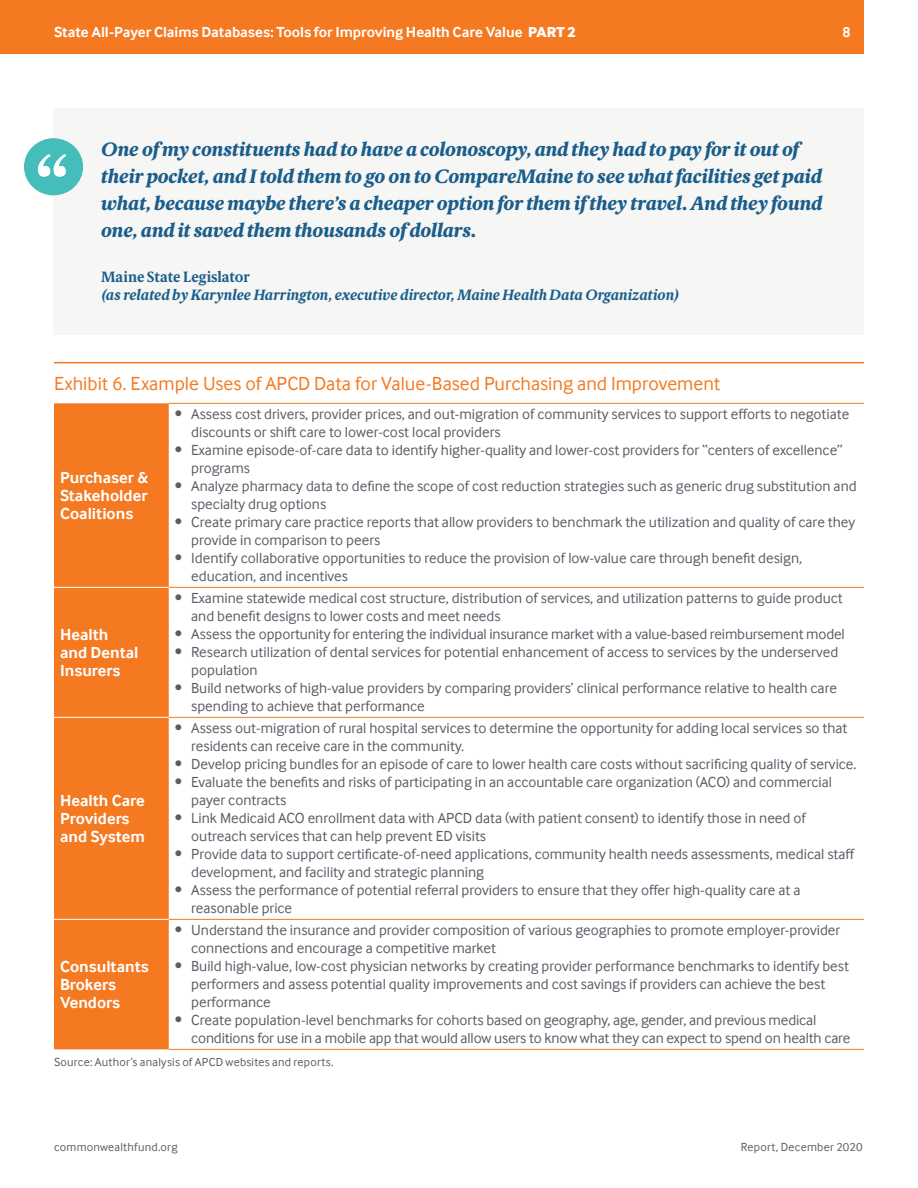
<style>
.page{position:relative;width:918px;height:1188px;background:#fff}
.page>*{position:absolute;margin:0;border:0;box-sizing:border-box;transform-origin:0 0}
.t1{font:italic 800 19.5px/27px "Berlingske Serif Text";letter-spacing:-.01em;color:#014c7e}
.Exhibit_Titles{font:19.5px "Inter Face";color:#f47921}
.Table_Header{font:700 16.5px/18px "Inter Face";color:#fff}
.t2{font:15px/18px "Inter Face";color:#5a5d67}
.t3{font:italic 700 15px "Berlingske Serif Text";color:#014c7e}
.t4{font:700 15px "Inter Face";letter-spacing:-.005em;color:#fff}
.t5{font:700 15px "Berlingske Serif Text";color:#014c7e}
.Exhibit_Source{font:12px "Inter Face";letter-spacing:.02em;color:#5a5d67}
.s1{font-family:"Inter Face X Bold";font-weight:400}
</style>
<div class="page">
<div style="left:0;top:0;width:864px;height:54px;background:#f47921"></div>
<hr style="left:54px;top:362px;width:810px;height:1px;background:#f47921">
<div style="left:54px;top:403px;width:115px;height:646px;background:#f47921"></div>
<hr style="left:169px;top:403px;width:695px;height:1px;background:#f47921">
<hr style="left:169px;top:587px;width:695px;height:1px;background:#f47921">
<hr style="left:169px;top:717px;width:695px;height:1px;background:#f47921">
<hr style="left:169px;top:919px;width:695px;height:1px;background:#f47921">
<hr style="left:169px;top:1049px;width:695px;height:1px;background:#f47921">
<hr style="left:54px;top:587px;width:115px;height:1px;background:#fff">
<hr style="left:54px;top:717px;width:115px;height:1px;background:#fff">
<hr style="left:54px;top:919px;width:115px;height:1px;background:#fff">
<div style="left:54px;top:108px;width:810px;height:226px;background:#f5f5f4"></div>
<div style="left:24px;top:138px;width:59px;height:57px;background:#44bdbb;border-radius:50%"></div>
<svg style="left:38px;top:154px;width:28px;height:23px"></svg>
<p class="t4" style="left:54px;top:23px;width:523px">State All-Payer Claims Databases: Tools for Improving Health Care Value <span class="s1">PART 2</span></p>
<p class="t4" style="left:842px;top:23px;width:10px">8</p>
<p class="t1" style="left:101px;top:136px;width:723px">One of my constituents had to have a colonoscopy, and they had to pay for it out of their pocket, and I told them to go on to CompareMaine to see what facilities get paid what, because maybe there’s a cheaper option for them if they travel. And they found one, and it saved them thousands of dollars.</p>
<p class="t5" style="left:101px;top:266px;width:150px">Maine State Legislator</p>
<p class="t3" style="left:101px;top:284px;width:580px">(as related by Karynlee Harrington, executive director, Maine Health Data Organization)</p>
<p class="Exhibit_Titles" style="left:54px;top:373px;width:668px">Exhibit 6. Example Uses of APCD Data for Value-Based Purchasing and Improvement</p>
<p class="Table_Header" style="left:60px;top:468px;width:90px;text-align:justify">Purchaser &amp; Stakeholder Coalitions</p>
<p class="Table_Header" style="left:60px;top:625px;width:80px">Health and Dental<br>Insurers</p>
<p class="Table_Header" style="left:60px;top:791px;width:87px">Health Care<br>Providers and System</p>
<p class="t2" style="left:191px;top:405px;width:660px;text-indent:-16px">• Assess cost drivers, provider prices, and out-migration of community services to support efforts to negotiate discounts or shift care to lower-cost local providers</p>
<p class="t2" style="left:191px;top:441px;width:653px;text-indent:-16px">• Examine episode-of-care data to identify higher-quality and lower-cost providers for “centers of excellence” programs</p>
<p class="t2" style="left:191px;top:477px;width:667px;text-indent:-16px">• Analyze pharmacy data to define the scope of cost reduction strategies such as generic drug substitution and specialty drug options</p>
<p class="t2" style="left:191px;top:513px;width:666px;text-indent:-16px">• Create primary care practice reports that allow providers to benchmark the utilization and quality of care they provide in comparison to peers</p>
<p class="t2" style="left:191px;top:549px;width:612px;text-indent:-16px">• Identify collaborative opportunities to reduce the provision of low-value care through benefit design, education, and incentives</p>
<p class="t2" style="left:191px;top:589px;width:653px;text-indent:-16px">• Examine statewide medical cost structure, distribution of services, and utilization patterns to guide product and benefit designs to lower costs and meet needs</p>
<p class="t2" style="left:175px;top:625px;width:672px">• Assess the opportunity for entering the individual insurance market with a value-based reimbursement model</p>
<p class="t2" style="left:191px;top:643px;width:648px;text-indent:-16px">• Research utilization of dental services for potential enhancement of access to services by the underserved population</p>
<p class="t2" style="left:191px;top:679px;width:647px;text-indent:-16px">• Build networks of high-value providers by comparing providers’ clinical performance relative to health care spending to achieve that performance</p>
<p class="t2" style="left:191px;top:719px;width:658px;text-indent:-16px">• Assess out-migration of rural hospital services to determine the opportunity for adding local services so that residents can receive care in the community.</p>
<p class="t2" style="left:175px;top:755px;width:683px">• Develop pricing bundles for an episode of care to lower health care costs without sacrificing quality of service.</p>
<p class="t2" style="left:191px;top:773px;width:642px;text-indent:-16px">• Evaluate the benefits and risks of participating in an accountable care organization (ACO) and commercial payer contracts</p>
<p class="t2" style="left:191px;top:809px;width:616px;text-indent:-16px">• Link Medicaid ACO enrollment data with APCD data (with patient consent) to identify those in need of outreach services that can help prevent ED visits</p>
<p class="t2" style="left:191px;top:845px;width:665px;text-indent:-16px">• Provide data to support certificate-of-need applications, community health needs assessments, medical staff development, and facility and strategic planning</p>
<p class="t2" style="left:191px;top:881px;width:611px;text-indent:-16px">• Assess the performance of potential referral providers to ensure that they offer high-quality care at a reasonable price</p>
<p class="t2" style="left:191px;top:921px;width:651px;text-indent:-16px">• Understand the insurance and provider composition of various geographies to promote employer-provider connections and encourage a competitive market</p>
<p class="t2" style="left:191px;top:957px;width:659px;text-indent:-16px">• Build high-value, low-cost physician networks by creating provider performance benchmarks to identify best performers and assess potential quality improvements and cost savings if providers can achieve the best performance</p>
<p class="t2" style="left:191px;top:1011px;width:661px;text-indent:-16px">• Create population-level benchmarks for cohorts based on geography, age, gender, and previous medical conditions for use in a mobile app that would allow users to know what they can expect to spend on health care</p>
<p class="Exhibit_Source" style="left:54px;top:1055px;width:281px">Source: Author’s analysis of APCD websites and reports.</p>
<p class="Table_Header" style="left:60px;top:957px;width:90px">Consultants<br>Brokers<br>Vendors</p>
<p class="Exhibit_Source" style="left:54px;top:1140px;width:125px">commonwealthfund.org</p>
<p class="Exhibit_Source" style="left:741px;top:1140px;width:123px">Report, December 2020</p>
</div>
